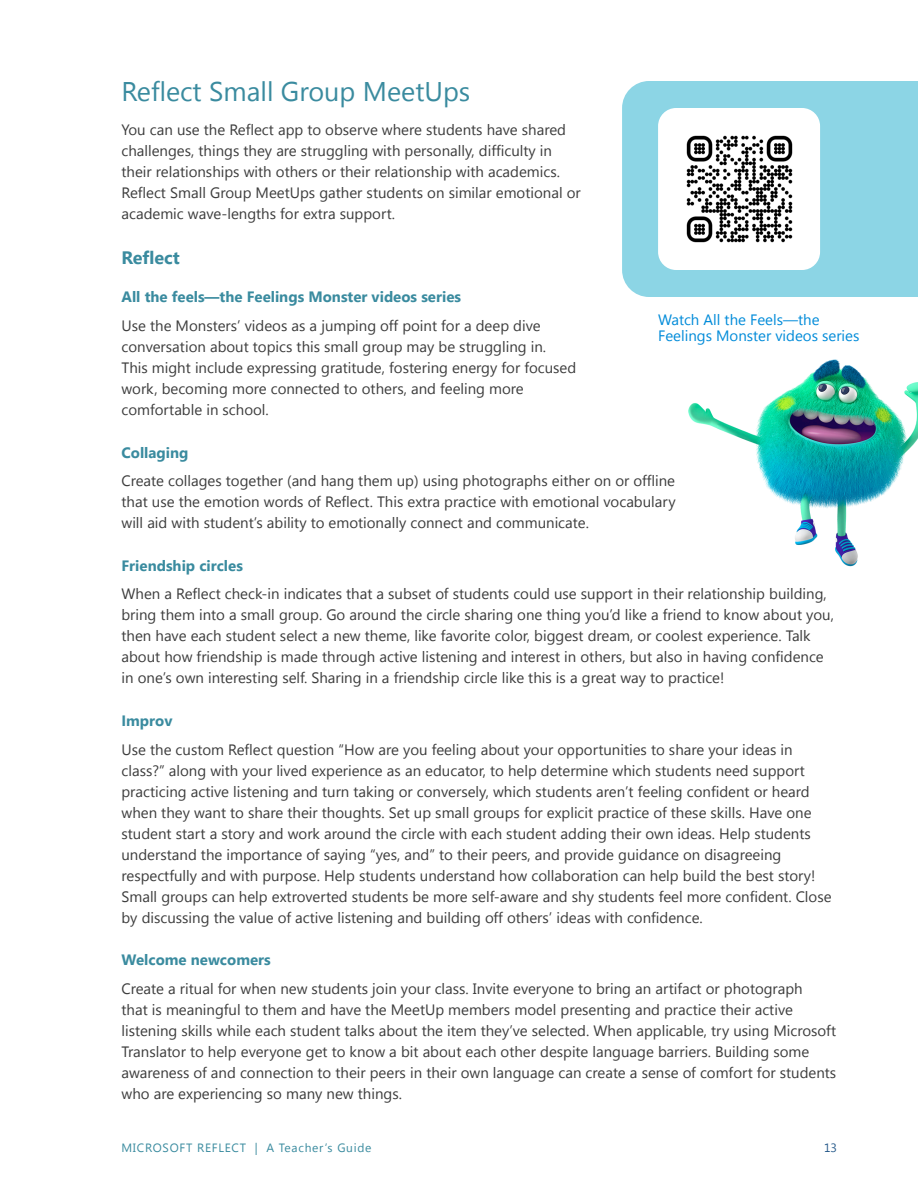
<style>
.page{position:relative;width:918px;height:1188px;background:#fff}
.page>*{position:absolute;margin:0;border:0;box-sizing:border-box;transform-origin:0 0}
.heading_1{font:27px "Segoe UI";color:#3a8b9f}
.heading_2{font:700 18px "Segoe UI";color:#3a8b9f}
.t1{font:15px/21px "Segoe UI";color:#3c3c3c}
.heading_3{font:700 15px "Segoe UI";color:#3a8b9f}
.t2{font:15px/16.5px "Segoe UI";color:#008bd9}
.t3{font:12px "Segoe UI";letter-spacing:.06em;color:#3a8b9f}
.t4{font:12px "Segoe UI";color:#245889}
</style>
<div class="page">
<img style="left:688px;top:359px;width:230px;height:208px">
<div style="left:622px;top:81px;width:296px;height:216px;background:#8cd5e5"></div>
<div style="left:658px;top:108px;width:162px;height:162px;background:#fff;border-radius:18px"></div>
<img style="left:686px;top:135px;width:107px;height:108px">
<p class="heading_1" style="left:122px;top:72px;width:350px">Reflect Small Group MeetUps</p>
<p class="t1" style="left:122px;top:119px;width:461px">You can use the Reflect app to observe where students have shared challenges, things they are struggling with personally, difficulty in their relationships with others or their relationship with academics.<br>Reflect Small Group MeetUps gather students on similar emotional or academic wave-lengths for extra support.</p>
<p class="heading_2" style="left:122px;top:244px;width:60px">Reflect</p>
<p class="heading_3" style="left:122px;top:286px;width:341px">All the feels—the Feelings Monster videos series</p>
<p class="t1" style="left:122px;top:314px;width:456px">Use the Monsters’ videos as a jumping off point for a deep dive conversation about topics this small group may be struggling in.<br>This might include expressing gratitude, fostering energy for focused work, becoming more connected to others, and feeling more comfortable in school.</p>
<p class="heading_3" style="left:122px;top:441px;width:69px">Collaging</p>
<p class="t1" style="left:122px;top:470px;width:556px;text-align:justify">Create collages together (and hang them up) using photographs either on or offline that use the emotion words of Reflect. This extra practice with emotional vocabulary will aid with student’s ability to emotionally connect and communicate.</p>
<p class="heading_3" style="left:122px;top:554px;width:123px">Friendship circles</p>
<p class="t1" style="left:122px;top:583px;width:714px">When a Reflect check-in indicates that a subset of students could use support in their relationship building, bring them into a small group. Go around the circle sharing one thing you’d like a friend to know about you, then have each student select a new theme, like favorite color, biggest dream, or coolest experience. Talk about how friendship is made through active listening and interest in others, but also in having confidence in one’s own interesting self. Sharing in a friendship circle like this is a great way to practice!</p>
<p class="heading_3" style="left:122px;top:709px;width:53px">Improv</p>
<p class="t1" style="left:122px;top:738px;width:712px">Use the custom Reflect question “How are you feeling about your opportunities to share your ideas in class?” along with your lived experience as an educator, to help determine which students need support practicing active listening and turn taking or conversely, which students aren’t feeling confident or heard when they want to share their thoughts. Set up small groups for explicit practice of these skills. Have one student start a story and work around the circle with each student adding their own ideas. Help students understand the importance of saying “yes, and” to their peers, and provide guidance on disagreeing respectfully and with purpose. Help students understand how collaboration can help build the best story!<br>Small groups can help extroverted students be more self-aware and shy students feel more confident. Close by discussing the value of active listening and building off others’ ideas with confidence.</p>
<p class="heading_3" style="left:122px;top:949px;width:151px">Welcome newcomers</p>
<p class="t1" style="left:122px;top:977px;width:716px">Create a ritual for when new students join your class. Invite everyone to bring an artifact or photograph<br>that is meaningful to them and have the MeetUp members model presenting and practice their active listening skills while each student talks about the item they’ve selected. When applicable, try using Microsoft Translator to help everyone get to know a bit about each other despite language barriers. Building some awareness of and connection to their peers in their own language can create a sense of comfort for students who are experiencing so many new things.</p>
<p class="t2" style="left:658px;top:311px;width:203px">Watch All the Feels—the<br>Feelings Monster videos series</p>
<p class="t3" style="left:122px;top:1139px;width:252px">MICROSOFT REFLECT | A Teacher’s Guide</p>
<p class="t4" style="left:824px;top:1139px;width:14px">13</p>
</div>
